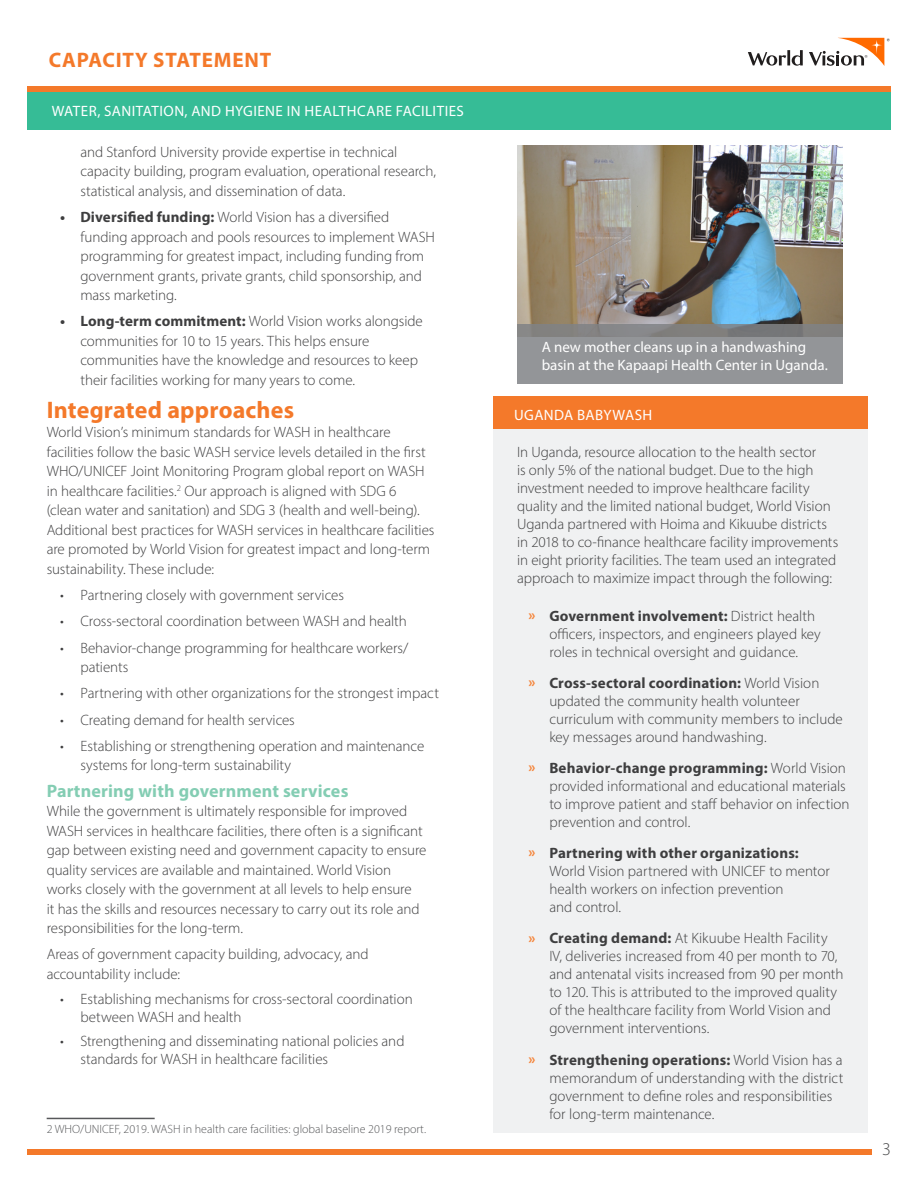
<style>
.page{position:relative;width:918px;height:1188px;background:#fff}
.page>*{position:absolute;margin:0;border:0;box-sizing:border-box;transform-origin:0 0}
.t1{font:700 24px "Myriad Pro";letter-spacing:.01em;color:#f4792a}
.t2{font:700 21px "Myriad Pro";letter-spacing:.035em;color:#f4792a}
.t3{font:700 18px "Myriad Pro";letter-spacing:.01em;color:#84cdb3}
.t4{font:300 18px "Myriad Pro";color:#4b4c4d}
.t5{font:300 15px/18px "Myriad Pro";letter-spacing:-.005em;color:#3e3e3f}
.t6{font:15px/18px "Myriad Pro";color:#fff}
.t7{font:15px "Myriad Pro";letter-spacing:.03em;color:#fff}
.t8{font:15px "Myriad Pro";letter-spacing:.025em;color:#fff}
.t9{font:300 12px "Myriad Pro";color:#57585a}
.s1{font-weight:700}
.s2{font-weight:700;color:#f5853b}
</style>
<div class="page">
<div style="left:27px;top:1150px;width:844px;height:5px;background:#f4792a"></div>
<div style="left:27px;top:87px;width:864px;height:5px;background:#f4792a"></div>
<div style="left:27px;top:92px;width:864px;height:37px;background:#36bc96"></div>
<svg style="left:748px;top:38px;width:142px;height:28px"></svg>
<hr style="left:47px;top:1118px;width:108px;height:1px;background:#57585a">
<img style="left:518px;top:146px;width:325px;height:178px">
<svg style="left:518px;top:324px;width:325px;height:60px;background:#8e9092"></svg>
<div style="left:493px;top:427px;width:374px;height:706px;background:#f0f1f2"></div>
<div style="left:493px;top:396px;width:374px;height:32px;background:#f4792a"></div>
<h2 class="t2" style="left:49px;top:46px;width:224px">CAPACITY STATEMENT</h2>
<p class="t7" style="left:52px;top:102px;width:414px">WATER, SANITATION, AND HYGIENE IN HEALTHCARE FACILITIES</p>
<p class="t5" style="left:80px;top:142px;width:357px;line-height:19.5px">and Stanford University provide expertise in technical capacity building, program evaluation, operational research, statistical analysis, and dissemination of data.</p>
<p class="t5" style="left:80px;top:207px;width:356px;line-height:19.5px;text-indent:-20px"><span class="s1">• Diversified funding:</span> World Vision has a diversified funding approach and pools resources to implement WASH programming for greatest impact, including funding from government grants, private grants, child sponsorship, and mass marketing.</p>
<p class="t5" style="left:80px;top:312px;width:344px;line-height:19.5px;text-indent:-20px"><span class="s1">• Long-term commitment:</span> World Vision works alongside communities for 10 to 15 years. This helps ensure communities have the knowledge and resources to keep their facilities working for many years to come.</p>
<p class="t1" style="left:47px;top:394px;width:249px">Integrated approaches</p>
<p class="t5" style="left:47px;top:423px;width:389px;line-height:19.5px">World Vision’s minimum standards for WASH in healthcare facilities follow the basic WASH service levels detailed in the first WHO/UNICEF Joint Monitoring Program global report on WASH in healthcare facilities.<sup>2</sup> Our approach is aligned with SDG 6 (clean water and sanitation) and SDG 3 (health and well-being).<br>Additional best practices for WASH services in healthcare facilities are promoted by World Vision for greatest impact and long-term sustainability. These include:</p>
<p class="t5" style="left:60px;top:586px;width:285px">• Partnering closely with government services</p>
<p class="t5" style="left:60px;top:612px;width:348px">• Cross-sectoral coordination between WASH and health</p>
<p class="t5" style="left:80px;top:638px;width:330px;line-height:19.5px;text-indent:-20px">• Behavior-change programming for healthcare workers/ patients</p>
<p class="t5" style="left:60px;top:684px;width:380px">• Partnering with other organizations for the strongest impact</p>
<p class="t5" style="left:60px;top:711px;width:236px">• Creating demand for health services</p>
<p class="t5" style="left:80px;top:736px;width:345px;line-height:19.5px;text-indent:-20px">• Establishing or strengthening operation and maintenance systems for long-term sustainability</p>
<p class="t3" style="left:47px;top:779px;width:303px">Partnering with government services</p>
<p class="t5" style="left:47px;top:801px;width:381px;line-height:19.5px">While the government is ultimately responsible for improved WASH services in healthcare facilities, there often is a significant gap between existing need and government capacity to ensure quality services are available and maintained. World Vision works closely with the government at all levels to help ensure<br>it has the skills and resources necessary to carry out its role and responsibilities for the long-term.</p>
<p class="t5" style="left:47px;top:945px;width:324px;line-height:19.5px">Areas of government capacity building, advocacy, and accountability include:</p>
<p class="t5" style="left:80px;top:990px;width:334px;text-indent:-20px">• Establishing mechanisms for cross-sectoral coordination between WASH and health</p>
<p class="t5" style="left:80px;top:1032px;width:326px;text-indent:-20px">• Strengthening and disseminating national policies and standards for WASH in healthcare facilities</p>
<p class="t9" style="left:47px;top:1122px;width:381px">2 WHO/UNICEF, 2019. WASH in health care facilities: global baseline 2019 report.</p>
<p class="t6" style="left:542px;top:338px;width:288px">A new mother cleans up in a handwashing basin at the Kapaapi Health Center in Uganda.</p>
<p class="t8" style="left:514px;top:406px;width:140px">UGANDA BABYWASH</p>
<p class="t5" style="left:517px;top:443px;width:323px">In Uganda, resource allocation to the health sector<br>is only 5% of the national budget. Due to the high investment needed to improve healthcare facility quality and the limited national budget, World Vision Uganda partnered with Hoima and Kikuube districts in 2018 to co-finance healthcare facility improvements in eight priority facilities. The team used an integrated approach to maximize impact through the following:</p>
<p class="t5" style="left:549px;top:607px;width:273px;text-indent:-21px"><span class="s2">»</span> <span class="s1">Government involvement:</span> District health officers, inspectors, and engineers played key roles in technical oversight and guidance.</p>
<p class="t5" style="left:549px;top:674px;width:295px;text-indent:-21px"><span class="s2">»</span> <span class="s1">Cross-sectoral coordination:</span> World Vision updated the community health volunteer curriculum with community members to include key messages around handwashing.</p>
<p class="t5" style="left:549px;top:759px;width:302px;text-indent:-21px"><span class="s2">»</span> <span class="s1">Behavior-change programming:</span> World Vision provided informational and educational materials to improve patient and staff behavior on infection prevention and control.</p>
<p class="t5" style="left:549px;top:844px;width:282px;text-indent:-21px"><span class="s2">»</span> <span class="s1">Partnering with other organizations:<br></span>World Vision partnered with UNICEF to mentor health workers on infection prevention<br>and control.</p>
<p class="t5" style="left:549px;top:929px;width:296px;text-indent:-21px"><span class="s2">»</span> <span class="s1">Creating demand:</span> At Kikuube Health Facility IV, deliveries increased from 40 per month to 70, and antenatal visits increased from 90 per month to 120. This is attributed to the improved quality of the healthcare facility from World Vision and government interventions.</p>
<p class="t5" style="left:549px;top:1050px;width:296px;text-indent:-21px"><span class="s2">»</span> <span class="s1">Strengthening operations:</span> World Vision has a memorandum of understanding with the district government to define roles and responsibilities for long-term maintenance.</p>
<p class="t4" style="left:882px;top:1138px;width:10px">3</p>
</div>
